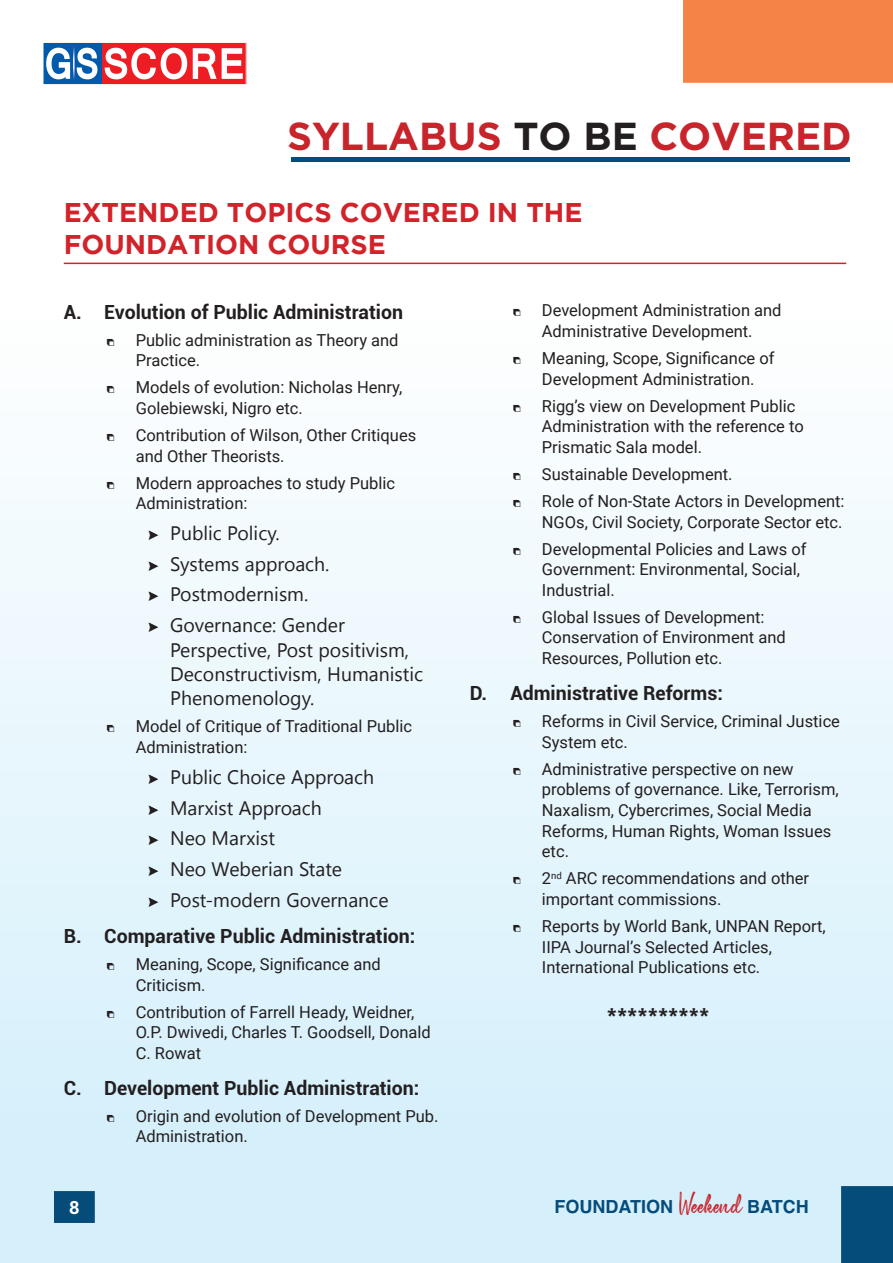
<style>
.page{position:relative;width:893px;height:1263px;background:#fff}
.page>*{position:absolute;margin:0;border:0;box-sizing:border-box;transform-origin:0 0}
.t1{font:700 39px "Gotham";color:#c8242b}
.t2{font:700 27px/32.4px "Gotham";color:#d1232a}
.End_Star{font:700 22.5px "Segoe UI";color:#231f20}
.t3{font:19.5px/24.3px "Segoe UI";color:#231f20}
.t4{font:700 19.5px "Roboto";color:#231f20}
.t5{font:700 18px "Helvetica";color:#054c7a}
.t6{font:700 18px "Roboto";color:#fff}
.t7{font:16.5px/20.7px "Roboto";color:#231f20}
.s1{color:#231f20}
.s2{font-family:"High Hill Demo";font-weight:400;color:#c8242b}
</style>
<div class="page">
<div style="left:0;top:0;width:893px;height:1262px;background:linear-gradient(to bottom,#fff,#d3effb)"></div>
<div style="left:43px;top:42px;width:203px;height:43px;background:#ee1d23"></div>
<div style="left:43px;top:42px;width:58px;height:43px;background:#015aaa"></div>
<svg style="left:105px;top:48px;width:138px;height:31px"></svg>
<svg style="left:46px;top:46px;width:51px;height:34px"></svg>
<div style="left:43px;top:42px;width:203px;height:43px;border:1px solid #fff"></div>
<div style="left:683px;top:0;width:210px;height:83px;background:#f58345"></div>
<img style="left:55px;top:1191px;width:39px;height:32px">
<hr style="left:291px;top:157px;width:559px;height:4px;background:#054c7a">
<div style="left:842px;top:1186px;width:51px;height:76px;background:#054c7a"></div>
<hr style="left:64px;top:263px;width:782px;height:1px;background:#d1232a">
<svg style="left:107px;top:338px;width:7px;height:8px"></svg>
<svg style="left:107px;top:386px;width:7px;height:7px"></svg>
<svg style="left:107px;top:434px;width:7px;height:7px"></svg>
<svg style="left:107px;top:481px;width:7px;height:8px"></svg>
<svg style="left:149px;top:530px;width:9px;height:10px"></svg>
<svg style="left:149px;top:561px;width:9px;height:10px"></svg>
<svg style="left:149px;top:592px;width:9px;height:9px"></svg>
<svg style="left:149px;top:623px;width:9px;height:9px"></svg>
<svg style="left:107px;top:725px;width:7px;height:7px"></svg>
<svg style="left:149px;top:774px;width:9px;height:10px"></svg>
<svg style="left:149px;top:805px;width:9px;height:9px"></svg>
<svg style="left:149px;top:836px;width:9px;height:9px"></svg>
<svg style="left:149px;top:866px;width:9px;height:10px"></svg>
<svg style="left:149px;top:897px;width:9px;height:10px"></svg>
<svg style="left:107px;top:963px;width:7px;height:7px"></svg>
<svg style="left:107px;top:1010px;width:7px;height:7px"></svg>
<svg style="left:107px;top:1115px;width:7px;height:7px"></svg>
<svg style="left:513px;top:309px;width:7px;height:7px"></svg>
<svg style="left:513px;top:357px;width:7px;height:7px"></svg>
<svg style="left:513px;top:405px;width:7px;height:7px"></svg>
<svg style="left:513px;top:473px;width:7px;height:7px"></svg>
<svg style="left:513px;top:500px;width:7px;height:7px"></svg>
<svg style="left:513px;top:547px;width:7px;height:8px"></svg>
<svg style="left:513px;top:616px;width:7px;height:7px"></svg>
<svg style="left:513px;top:720px;width:7px;height:7px"></svg>
<svg style="left:513px;top:768px;width:7px;height:7px"></svg>
<svg style="left:513px;top:877px;width:7px;height:7px"></svg>
<svg style="left:513px;top:925px;width:7px;height:7px"></svg>
<h1 class="t1" style="left:287px;top:114px;width:566px">SYLLABUS <span class="s1">TO BE</span> COVERED</h1>
<p class="t2" style="left:64px;top:195px;width:520px">EXTENDED TOPICS COVERED IN THE<br>FOUNDATION COURSE</p>
<p class="t4" style="left:64px;top:298px;width:341px">A. Evolution of Public Administration</p>
<p class="t7" style="left:136px;top:329px;width:264px">Public administration as Theory and<br>Practice.</p>
<p class="t7" style="left:136px;top:376px;width:268px">Models of evolution: Nicholas Henry,<br>Golebiewski, Nigro etc.</p>
<p class="t7" style="left:136px;top:424px;width:282px">Contribution of Wilson, Other Critiques and Other Theorists.</p>
<p class="t7" style="left:136px;top:472px;width:261px">Modern approaches to study Public<br>Administration:</p>
<p class="t3" style="left:170px;top:520px;width:111px">Public Policy.</p>
<p class="t3" style="left:170px;top:551px;width:161px">Systems approach.</p>
<p class="t3" style="left:170px;top:581px;width:140px">Postmodernism.</p>
<p class="t3" style="left:170px;top:612px;width:255px">Governance: Gender<br>Perspective, Post positivism,<br>Deconstructivism, Humanistic<br>Phenomenology.</p>
<p class="t7" style="left:136px;top:715px;width:278px">Model of Critique of Traditional Public<br>Administration:</p>
<p class="t3" style="left:170px;top:764px;width:206px">Public Choice Approach</p>
<p class="t3" style="left:170px;top:794px;width:153px">Marxist Approach</p>
<p class="t3" style="left:170px;top:825px;width:106px">Neo Marxist</p>
<p class="t3" style="left:170px;top:856px;width:173px">Neo Weberian State</p>
<p class="t3" style="left:170px;top:887px;width:220px">Post-modern Governance</p>
<p class="t4" style="left:64px;top:922px;width:353px">B. Comparative Public Administration:</p>
<p class="t7" style="left:136px;top:953px;width:246px">Meaning, Scope, Significance and<br>Criticism.</p>
<p class="t7" style="left:136px;top:1001px;width:297px">Contribution of Farrell Heady, Weidner,<br>O.P. Dwivedi, Charles T. Goodsell, Donald<br>C. Rowat</p>
<p class="t4" style="left:64px;top:1074px;width:357px">C. Development Public Administration:</p>
<p class="t7" style="left:136px;top:1105px;width:304px">Origin and evolution of Development Pub.<br>Administration.</p>
<p class="t7" style="left:542px;top:300px;width:241px">Development Administration and<br>Administrative Development.</p>
<p class="t7" style="left:542px;top:347px;width:234px">Meaning, Scope, Significance of<br>Development Administration.</p>
<p class="t7" style="left:542px;top:395px;width:263px">Rigg’s view on Development Public<br>Administration with the reference to<br>Prismatic Sala model.</p>
<p class="t7" style="left:542px;top:463px;width:192px">Sustainable Development.</p>
<p class="t7" style="left:542px;top:490px;width:304px">Role of Non-State Actors in Development:<br>NGOs, Civil Society, Corporate Sector etc.</p>
<p class="t7" style="left:542px;top:538px;width:266px">Developmental Policies and Laws of<br>Government: Environmental, Social,<br>Industrial.</p>
<p class="t7" style="left:542px;top:606px;width:245px">Global Issues of Development:<br>Conservation of Environment and<br>Resources, Pollution etc.</p>
<p class="t4" style="left:470px;top:679px;width:255px">D. Administrative Reforms:</p>
<p class="t7" style="left:542px;top:710px;width:300px">Reforms in Civil Service, Criminal Justice<br>System etc.</p>
<p class="t7" style="left:542px;top:758px;width:298px">Administrative perspective on new problems of governance. Like, Terrorism,<br>Naxalism, Cybercrimes, Social Media<br>Reforms, Human Rights, Woman Issues etc.</p>
<p class="t7" style="left:542px;top:867px;width:269px">2<sup>nd</sup> ARC recommendations and other important commissions.</p>
<p class="t7" style="left:542px;top:915px;width:285px">Reports by World Bank, UNPAN Report,<br>IIPA Journal’s Selected Articles,<br>International Publications etc.</p>
<p class="End_Star" style="left:607px;top:999px;width:104px">**********</p>
<p class="t6" style="left:69px;top:1195px;width:12px">8</p>
<p class="t5" style="left:555px;top:1196px;width:256px">FOUNDATION <span class="s2">Weekend</span> ATCH</p>
<p class="t5" style="left:747px;top:1196px;width:14px">B</p>
</div>
